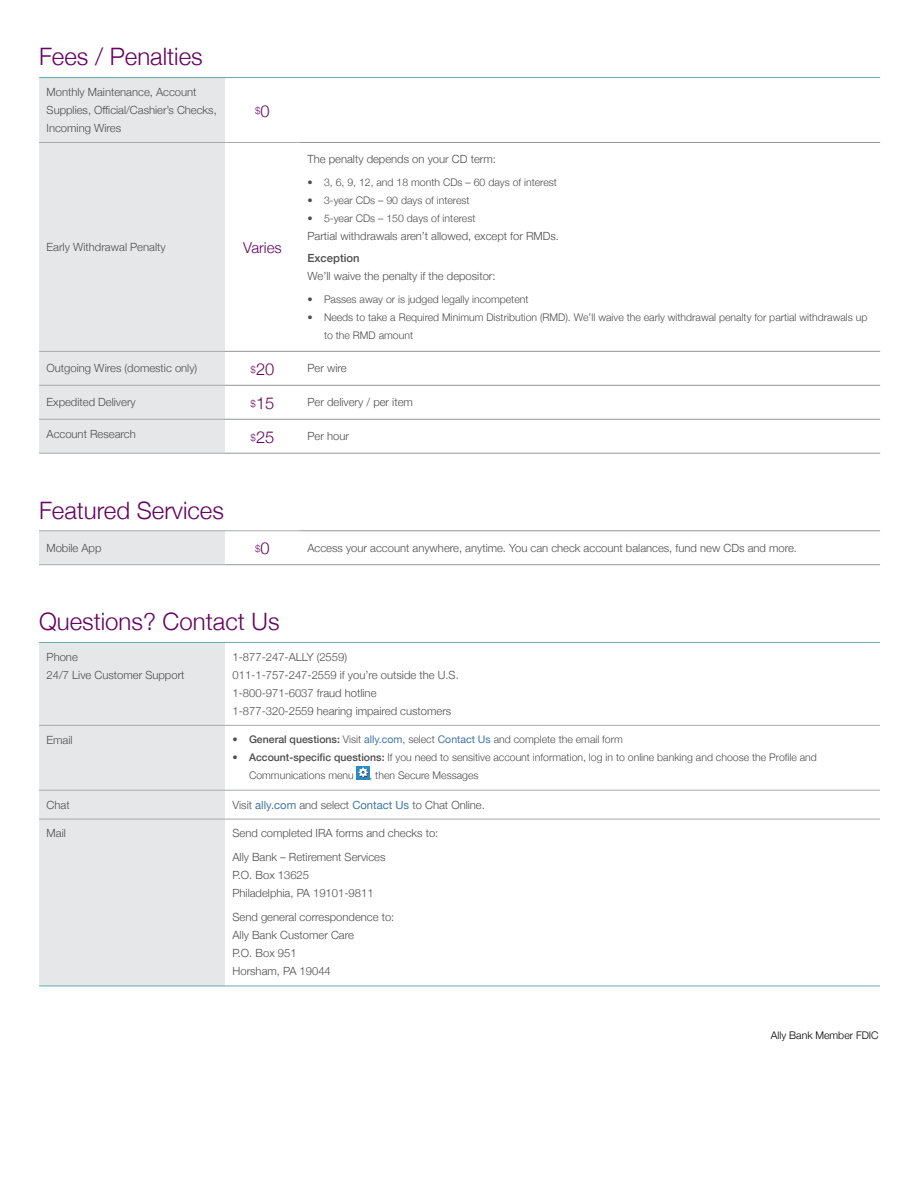
<style>
.page{position:relative;width:918px;height:1188px;background:#fff}
.page>*{position:absolute;margin:0;border:0;box-sizing:border-box;transform-origin:0 0}
.t1{font:300 24px "Helvetica Neue";color:#650360}
.t2{font:300 16.5px "Helvetica Neue";color:#650360}
.t3{font:300 16.5px "Helvetica Neue";color:#650360}
.t4{font:300 15px "Helvetica Neue";color:#650360}
.t5{font:300 11.25px/18px "Helvetica Neue";color:#4d4d4f}
.t6{font:500 11.25px "Helvetica Neue";color:#4d4d4f}
.t7{font:300 10.5px/18px "Helvetica Neue";color:#4d4d4f}
.t8{font:300 10.5px "Helvetica Neue";color:#000}
.t9{font:300 9.6px "Helvetica Neue";color:#650360}
.s1{font-size:16.5px}
.s2{font-size:9.6px}
.s3{font-weight:500}
.s4{font-weight:400;color:#4177a4}
</style>
<div class="page">
<div style="left:39px;top:78px;width:186px;height:375px;background:#e6e7e8"></div>
<hr style="left:39px;top:77px;width:186px;height:1px;background:#5eadb2">
<hr style="left:300px;top:77px;width:580px;height:1px;background:#5eadb2">
<hr style="left:225px;top:142px;width:75px;height:1px;background:#a7a9ac">
<hr style="left:39px;top:419px;width:186px;height:1px;background:#a7a9ac">
<hr style="left:39px;top:453px;width:186px;height:1px;background:#a7a9ac">
<hr style="left:39px;top:142px;width:186px;height:1px;background:#a7a9ac">
<hr style="left:39px;top:351px;width:186px;height:1px;background:#a7a9ac">
<hr style="left:39px;top:385px;width:186px;height:1px;background:#a7a9ac">
<hr style="left:300px;top:142px;width:580px;height:1px;background:#939598">
<hr style="left:225px;top:351px;width:75px;height:1px;background:#939598">
<hr style="left:300px;top:351px;width:580px;height:1px;background:#939598">
<hr style="left:225px;top:385px;width:75px;height:1px;background:#939598">
<hr style="left:300px;top:385px;width:580px;height:1px;background:#939598">
<hr style="left:225px;top:419px;width:75px;height:1px;background:#939598">
<hr style="left:300px;top:419px;width:580px;height:1px;background:#939598">
<hr style="left:225px;top:453px;width:75px;height:1px;background:#939598">
<hr style="left:300px;top:453px;width:580px;height:1px;background:#939598">
<hr style="left:225px;top:77px;width:75px;height:1px;background:#5eadb2">
<div style="left:39px;top:531px;width:186px;height:34px;background:#e6e7e8"></div>
<hr style="left:225px;top:531px;width:75px;height:1px;background:#a7a9ac">
<hr style="left:39px;top:531px;width:186px;height:1px;background:#a7a9ac">
<hr style="left:39px;top:564px;width:186px;height:1px;background:#a7a9ac">
<hr style="left:300px;top:531px;width:580px;height:1px;background:#939598">
<hr style="left:225px;top:564px;width:75px;height:1px;background:#939598">
<hr style="left:300px;top:564px;width:580px;height:1px;background:#939598">
<div style="left:39px;top:643px;width:186px;height:343px;background:#e6e7e8"></div>
<hr style="left:39px;top:642px;width:186px;height:1px;background:#5eadb2">
<hr style="left:225px;top:642px;width:655px;height:1px;background:#5eadb2">
<hr style="left:39px;top:986px;width:186px;height:1px;background:#5eadb2">
<hr style="left:225px;top:986px;width:655px;height:1px;background:#5eadb2">
<hr style="left:39px;top:725px;width:186px;height:1px;background:#a7a9ac">
<hr style="left:225px;top:725px;width:655px;height:1px;background:#a7a9ac">
<hr style="left:39px;top:790px;width:186px;height:1px;background:#a7a9ac">
<hr style="left:225px;top:790px;width:655px;height:1px;background:#a7a9ac">
<hr style="left:39px;top:819px;width:186px;height:1px;background:#a7a9ac">
<hr style="left:225px;top:819px;width:655px;height:1px;background:#a7a9ac">
<svg style="left:357px;top:767px;width:12px;height:12px"></svg>
<h2 class="t1" style="left:39px;top:37px;width:165px">Fees / Penalties</h2>
<p class="t5" style="left:47px;top:82px;width:172px">Monthly Maintenance, Account<br>Supplies, Official/Cashier’s Checks,<br>Incoming Wires</p>
<p class="t9" style="left:255px;top:103px;width:16px">$<span class="s1">0</span></p>
<p class="t5" style="left:47px;top:237px;width:121px">Early Withdrawal Penalty</p>
<p class="t4" style="left:243px;top:235px;width:40px">Varies</p>
<p class="t5" style="left:308px;top:149px;width:190px">The penalty depends on your CD term:</p>
<p class="t7" style="left:308px;top:172px;width:251px">• 3, 6, 9, 12, and 18 month CDs – 60 days of interest</p>
<p class="t7" style="left:308px;top:190px;width:164px">• 3-year CDs – 90 days of interest</p>
<p class="t7" style="left:308px;top:208px;width:170px">• 5-year CDs – 150 days of interest</p>
<p class="t5" style="left:308px;top:226px;width:253px">Partial withdrawals aren’t allowed, except for RMDs.</p>
<p class="t6" style="left:308px;top:249px;width:54px">Exception</p>
<p class="t5" style="left:308px;top:266px;width:190px">We’ll waive the penalty if the depositor:</p>
<p class="t7" style="left:308px;top:289px;width:223px">• Passes away or is judged legally incompetent</p>
<p class="t7" style="left:324px;top:307px;width:545px;text-indent:-16px">• Needs to take a Required Minimum Distribution (RMD). We’ll waive the early withdrawal penalty for partial withdrawals up to the RMD amount</p>
<p class="t5" style="left:47px;top:358px;width:152px">Outgoing Wires (domestic only)</p>
<p class="t3" style="left:251px;top:356px;width:25px"><span class="s2">$</span>20</p>
<p class="t5" style="left:308px;top:358px;width:41px">Per wire</p>
<p class="t5" style="left:47px;top:392px;width:91px">Expedited Delivery</p>
<p class="t2" style="left:251px;top:390px;width:25px"><span class="s2">$</span>15</p>
<p class="t5" style="left:308px;top:392px;width:107px">Per delivery / per item</p>
<p class="t5" style="left:47px;top:424px;width:91px">Account Research</p>
<p class="t2" style="left:251px;top:424px;width:25px"><span class="s2">$</span>25</p>
<p class="t5" style="left:308px;top:426px;width:43px">Per hour</p>
<h2 class="t1" style="left:39px;top:491px;width:186px">Featured Services</h2>
<p class="t5" style="left:46px;top:538px;width:57px">Mobile App</p>
<p class="t9" style="left:255px;top:541px;width:16px">$<span class="s1">0</span></p>
<p class="t5" style="left:308px;top:538px;width:491px">Access your account anywhere, anytime. You can check account balances, fund new CDs and more.</p>
<h2 class="t1" style="left:39px;top:602px;width:242px">Questions? Contact Us</h2>
<p class="t5" style="left:47px;top:647px;width:33px">Phone</p>
<p class="t5" style="left:47px;top:665px;width:139px">24/7 Live Customer Support</p>
<p class="t5" style="left:232px;top:647px;width:116px">1-877-247-ALLY (2559)</p>
<p class="t5" style="left:232px;top:665px;width:228px">011-1-757-247-2559 if you’re outside the U.S.</p>
<p class="t5" style="left:232px;top:683px;width:146px">1-800-971-6037 fraud hotline</p>
<p class="t5" style="left:232px;top:701px;width:220px">1-877-320-2559 hearing impaired customers</p>
<p class="t5" style="left:47px;top:730px;width:28px">Email</p>
<p class="t7" style="left:232px;top:730px;width:392px"><span class="s3">• General questions:</span> Visit <span class="s4">ally.com</span>, select <span class="s4">Contact Us</span> and complete the email form</p>
<p class="t7" style="left:249px;top:748px;width:569px;text-indent:-16px"><span class="s3">• Account-specific questions:</span> If you need to sensitive account information, log in to online banking and choose the Profile and<br>Communications menu</p>
<p class="t7" style="left:369px;top:766px;width:111px">, then Secure Messages</p>
<p class="t5" style="left:47px;top:795px;width:25px">Chat</p>
<p class="t5" style="left:232px;top:795px;width:254px">Visit <span class="s4">ally.com</span> and select <span class="s4">Contact Us</span> to Chat Online.</p>
<p class="t5" style="left:47px;top:824px;width:21px">Mail</p>
<p class="t5" style="left:232px;top:824px;width:207px">Send completed IRA forms and checks to:</p>
<p class="t5" style="left:232px;top:848px;width:154px">Ally Bank – Retirement Services</p>
<p class="t5" style="left:232px;top:866px;width:78px">P.O. Box 13625</p>
<p class="t5" style="left:232px;top:884px;width:143px">Philadelphia, PA 19101-9811</p>
<p class="t5" style="left:232px;top:908px;width:163px">Send general correspondence to:</p>
<p class="t5" style="left:232px;top:926px;width:123px">Ally Bank Customer Care</p>
<p class="t5" style="left:232px;top:944px;width:66px">P.O. Box 951</p>
<p class="t5" style="left:232px;top:962px;width:100px">Horsham, PA 19044</p>
<p class="t8" style="left:771px;top:1026px;width:109px">Ally Bank Member FDIC</p>
</div>
